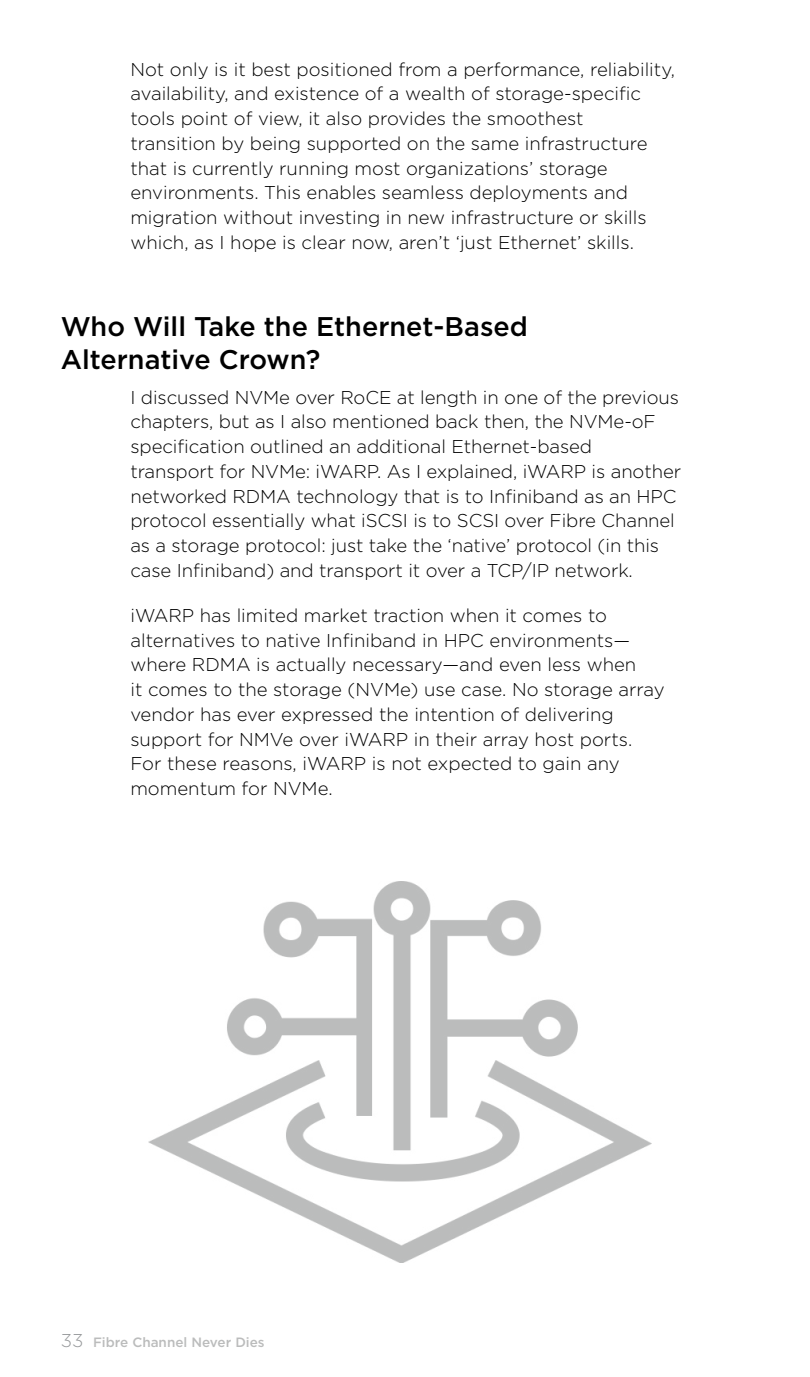
<style>
.page{position:relative;width:810px;height:1377px;background:#fff}
.page>*{position:absolute;margin:0;border:0;box-sizing:border-box;transform-origin:0 0}
.t1{font:500 27px/32.4px "Gotham";color:#000}
.t2{font:300 18.45px/24.8px "Gotham";color:#000}
.t3{font:500 13.5px "Gotham";color:#bbbcbc}
.s1{font-weight:300;font-size:18.45px;color:#97999b}
</style>
<div class="page">
<img style="left:149px;top:882px;width:503px;height:380px">
<p class="t2" style="left:130px;top:56px;width:546px">Not only is it best positioned from a performance, reliability, availability, and existence of a wealth of storage-specific tools point of view, it also provides the smoothest<br>transition by being supported on the same infrastructure that is currently running most organizations’ storage environments. This enables seamless deployments and migration without investing in new infrastructure or skills which, as I hope is clear now, aren’t ‘just Ethernet’ skills.</p>
<h1 class="t1" style="left:61px;top:310px;width:469px">Who Will Take the Ethernet-Based<br>Alternative Crown?</h1>
<p class="t2" style="left:130px;top:384px;width:552px">I discussed NVMe over RoCE at length in one of the previous chapters, but as I also mentioned back then, the NVMe-oF specification outlined an additional Ethernet-based<br>transport for NVMe: iWARP. As I explained, iWARP is another networked RDMA technology that is to Infiniband as an HPC protocol essentially what iSCSI is to SCSI over Fibre Channel as a storage protocol: just take the ‘native’ protocol (in this case Infiniband) and transport it over a TCP/IP network.</p>
<p class="t2" style="left:130px;top:602px;width:536px">iWARP has limited market traction when it comes to alternatives to native Infiniband in HPC environments— where RDMA is actually necessary—and even less when<br>it comes to the storage (NVMe) use case. No storage array vendor has ever expressed the intention of delivering support for NMVe over iWARP in their array host ports.<br>For these reasons, iWARP is not expected to gain any momentum for NVMe.</p>
<p class="t3" style="left:61px;top:1333px;width:205px"><span class="s1">33</span> Fibre Channel Never Dies</p>
</div>
